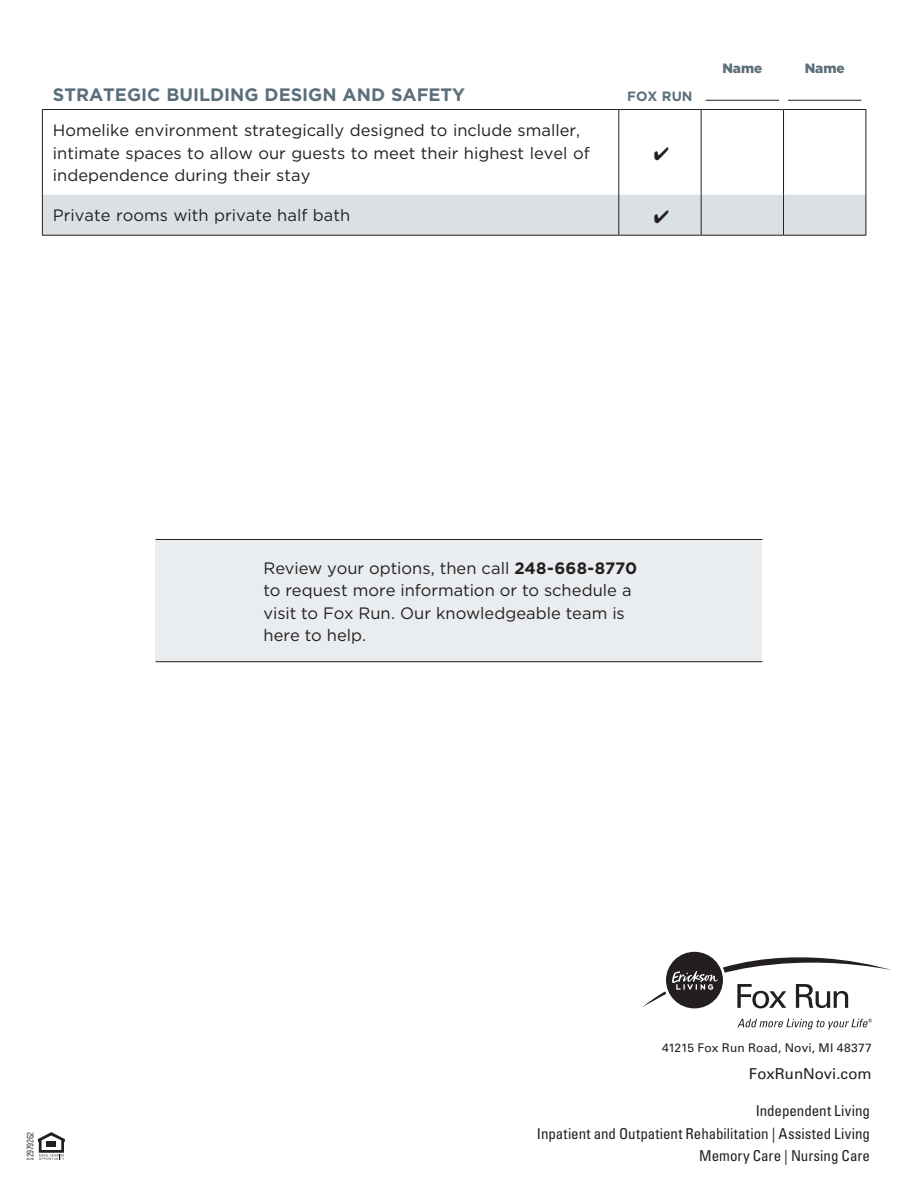
<style>
.page{position:relative;width:918px;height:1188px;background:#fff}
.page>*{position:absolute;margin:0;border:0;box-sizing:border-box;transform-origin:0 0}
.t1{font:700 18px "Gotham";color:#5b6f7b}
.t2{font:16.5px/22.5px "Gotham";color:#231f20}
.t3{font:condensed 15px/22.5px "Univers LT Std";color:#231f20;text-align:right}
.t4{font:15px "Univers LT Std";letter-spacing:.005em;color:#231f20}
.t5{font:900 13.5px "Gotham";color:#5b6f7b}
.t6{font:700 13.5px "Gotham";color:#5b6f7b}
.t7{font:12px "Univers LT Std";letter-spacing:.015em;color:#231f20}
.t8{font:9px "Trade Gothic LT Std Cn 18";letter-spacing:-.035em;color:#231f20}
.s1{font-weight:700}
</style>
<div class="page">
<svg style="left:642px;top:952px;width:249px;height:56px"></svg>
<svg style="left:737px;top:1019px;width:135px;height:11px"></svg>
<svg style="left:38px;top:1132px;width:27px;height:28px"></svg>
<div style="left:156px;top:540px;width:606px;height:122px;background:#eaedef"></div>
<hr style="left:156px;top:539px;width:606px;height:1px;background:#231f20">
<hr style="left:156px;top:661px;width:606px;height:1px;background:#231f20">
<hr style="left:783px;top:110px;width:1px;height:85px;background:#231f20">
<hr style="left:618px;top:110px;width:1px;height:85px;background:#231f20">
<hr style="left:701px;top:110px;width:1px;height:85px;background:#231f20">
<hr style="left:42px;top:110px;width:1px;height:85px;background:#231f20">
<hr style="left:866px;top:110px;width:1px;height:85px;background:#231f20">
<hr style="left:866px;top:195px;width:1px;height:40px;background:#231f20">
<hr style="left:42px;top:235px;width:577px;height:1px;background:#231f20">
<hr style="left:619px;top:235px;width:82px;height:1px;background:#231f20">
<hr style="left:701px;top:235px;width:83px;height:1px;background:#231f20">
<hr style="left:784px;top:235px;width:82px;height:1px;background:#231f20">
<hr style="left:42px;top:109px;width:577px;height:1px;background:#231f20">
<hr style="left:619px;top:109px;width:82px;height:1px;background:#231f20">
<hr style="left:701px;top:109px;width:83px;height:1px;background:#231f20">
<hr style="left:784px;top:109px;width:82px;height:1px;background:#231f20">
<hr style="left:706px;top:100px;width:73px;height:1px;background:#231f20">
<hr style="left:788px;top:100px;width:73px;height:1px;background:#231f20">
<div style="left:42px;top:195px;width:824px;height:40px;background:#dbe0e4"></div>
<p class="t1" style="left:53px;top:82px;width:414px">STRATEGIC BUILDING DESIGN AND SAFETY</p>
<p class="t6" style="left:627px;top:87px;width:67px">FOX RUN</p>
<p class="t2" style="left:53px;top:119px;width:538px">Homelike environment strategically designed to include smaller, intimate spaces to allow our guests to meet their highest level of independence during their stay</p>
<p class="t2" style="left:53px;top:204px;width:299px">Private rooms with private half bath</p>
<p class="t5" style="left:722px;top:59px;width:41px">Name</p>
<p class="t5" style="left:805px;top:59px;width:41px">Name</p>
<p class="t2" style="left:264px;top:556px;width:375px">Review your options, then call <span class="s1">248-668-8770 </span>to request more information or to schedule a visit to Fox Run. Our knowledgeable team is here to help.</p>
<p class="t8" style="left:25px;top:1161px;width:31px;rotate:-90deg">12979262</p>
<p class="t7" style="left:662px;top:1041px;width:211px">41215 Fox Run Road, Novi, MI 48377</p>
<p class="t4" style="left:749px;top:1065px;width:124px">FoxRunNovi.com</p>
<p class="t3" style="left:537px;top:1099px;width:335px">Independent Living<br>Inpatient and Outpatient Rehabilitation | Assisted Living<br>Memory Care | Nursing Care</p>
</div>
